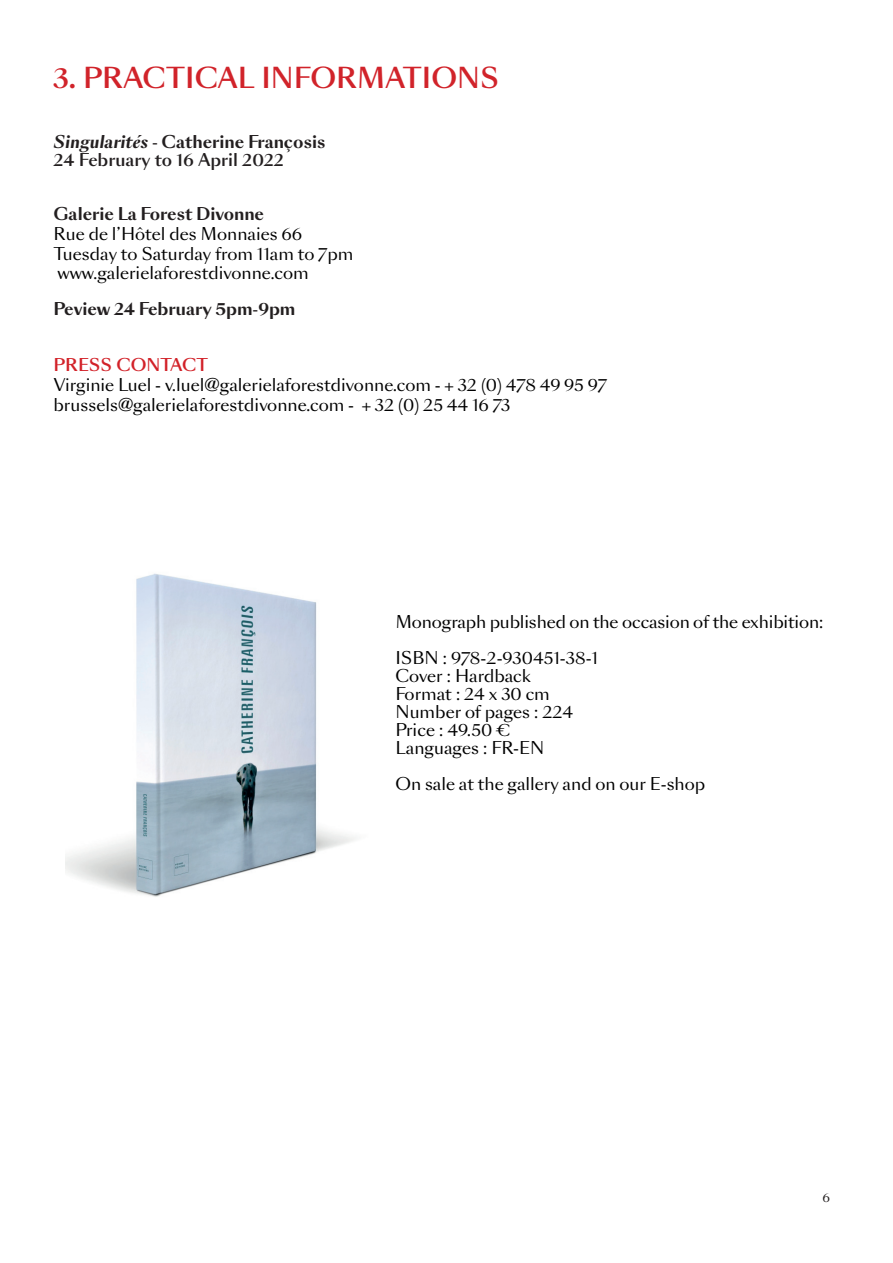
<style>
.page{position:relative;width:893px;height:1263px;background:#fff}
.page>*{position:absolute;margin:0;border:0;box-sizing:border-box;transform-origin:0 0}
.t1{font:500 27px "Sang Bleu Sans";color:#d1232a}
.t2{font:16.5px/18px "Sang Bleu Sans";color:#000001}
.t3{font:500 16.5px/18px "Sang Bleu Sans";color:#231f20}
.t4{font:700 16.5px "Sang Bleu Sans";color:#231f20}
.t5{font:500 16.5px "Sang Bleu Sans";color:#d22229}
.t6{font:12px "Sang Bleu Sans";color:#231f20}
.s1{font-weight:700;font-style:italic}
.s2{font-weight:700}
</style>
<div class="page">
<img style="left:65px;top:573px;width:291px;height:324px">
<h1 class="t1" style="left:53px;top:60px;width:447px">3. PRACTICAL INFORMATIONS</h1>
<p class="t3" style="left:54px;top:133px;width:273px"><span class="s1">Singularités</span> <span class="s2">- Catherine Françosis<br></span>24 February to 16 April 2022</p>
<p class="t4" style="left:54px;top:203px;width:212px">Galerie La Forest Divonne</p>
<p class="t2" style="left:54px;top:224px;width:301px;line-height:19.8px">Rue de l’Hôtel des Monnaies 66<br>Tuesday to Saturday from 11am to 7pm www.galerielaforestdivonne.com</p>
<p class="t4" style="left:54px;top:298px;width:243px">Peview 24 February 5pm-9pm</p>
<p class="t5" style="left:54px;top:354px;width:156px">PRESS CONTACT</p>
<p class="t2" style="left:54px;top:375px;width:555px;line-height:19.8px">Virginie Luel - v.luel@galerielaforestdivonne.com - + 32 (0) 478 49 95 97 brussels@galerielaforestdivonne.com - + 32 (0) 25 44 16 73</p>
<p class="t2" style="left:395px;top:604px;width:430px;line-height:36px">Monograph published on the occasion of the exhibition:<br>ISBN : 978-2-930451-38-1</p>
<p class="t2" style="left:395px;top:667px;width:179px">Cover : Hardback<br>Format : 24 x 30 cm<br>Number of pages : 224<br>Price : 49.50 €<br>Languages : FR-EN</p>
<p class="t2" style="left:395px;top:775px;width:311px">On sale at the gallery and on our E-shop</p>
<p class="t6" style="left:823px;top:1190px;width:9px">6</p>
</div>
